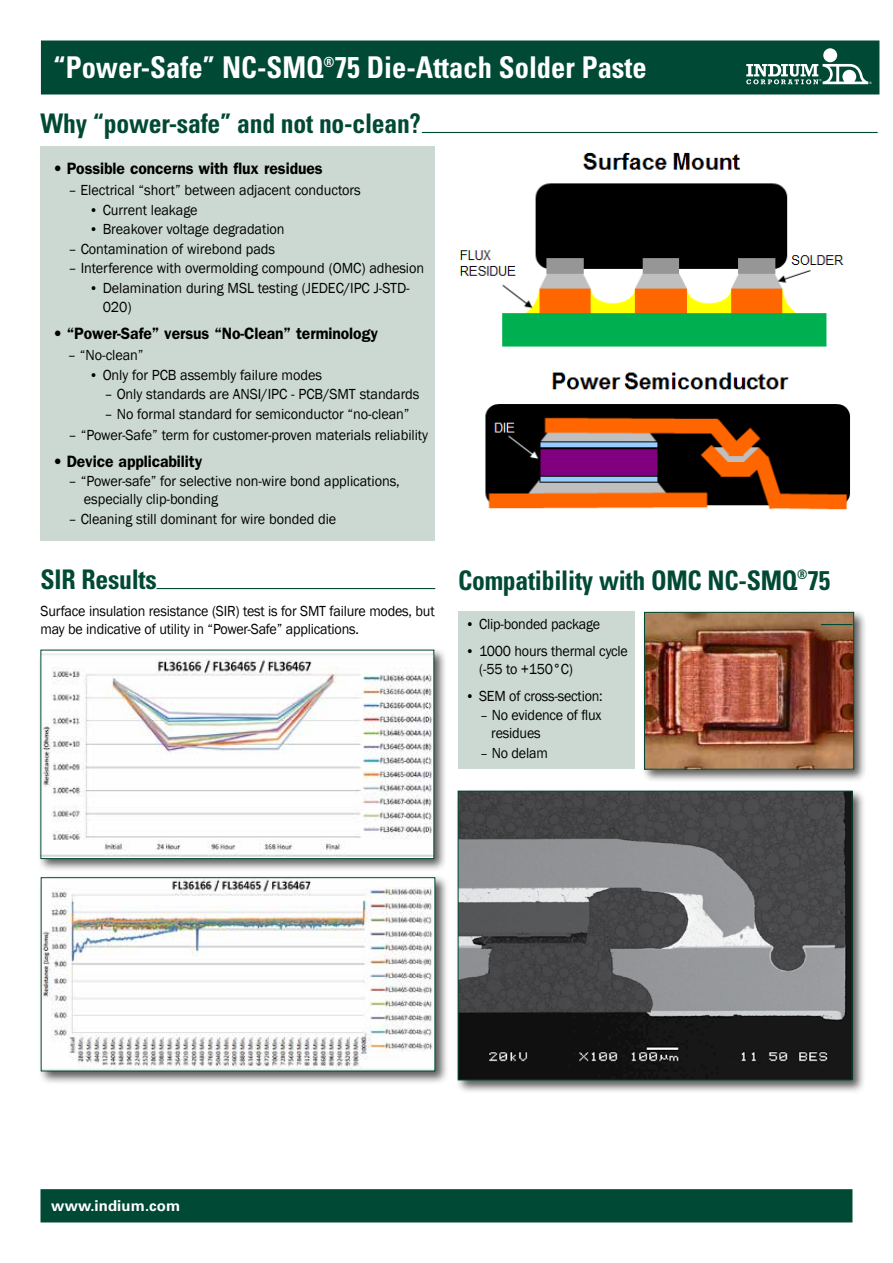
<style>
.page{position:relative;width:893px;height:1263px;background:#fff}
.page>*{position:absolute;margin:0;border:0;box-sizing:border-box;transform-origin:0 0}
.t1{font:700 condensed 30px "Univers LT Std";color:#fff;scale:.95 1}
.t2{font:700 condensed 27px "Univers LT Std";letter-spacing:-.01em;color:#004934;scale:.95 1}
.t3{font:600 16.5px "Franklin Gothic";letter-spacing:-.005em;color:#000;scale:.95 1}
.t4{font:15px/19.5px "Franklin Gothic";letter-spacing:-.005em;color:#000;scale:.95 1}
.t5{font:15px/18px "Franklin Gothic";letter-spacing:-.005em;color:#000;scale:.94 1}
.t6{font:700 15px "Univers LT Std";letter-spacing:.005em;color:#fff}
.s1{font-size:14.25px}
</style>
<div class="page">
<div style="left:458px;top:611px;width:177px;height:158px;background:#cbd9d2"></div>
<div style="left:41px;top:146px;width:394px;height:394px;background:#cbd9d2"></div>
<div style="left:41px;top:40px;width:838px;height:54px;background:#004934;border:2px solid #004934"></div>
<hr style="left:422px;top:132px;width:456px;height:1px;background:#004934">
<div style="left:40px;top:1189px;width:812px;height:33px;background:#004934;border:2px solid #004934"></div>
<div style="left:823px;top:48px;width:14px;height:14px;background:#fff;border-radius:50%"></div>
<svg style="left:746px;top:64px;width:126px;height:20px"></svg>
<img style="left:485px;top:372px;width:365px;height:138px">
<hr style="left:157px;top:588px;width:278px;height:1px;background:#004934">
<div style="left:38px;top:647px;width:409px;height:225px;background:#000;opacity:.65"></div>
<img style="left:43px;top:652px;width:389px;height:205px">
<div style="left:41px;top:650px;width:393px;height:209px;border:1px solid #004934"></div>
<div style="left:38px;top:874px;width:411px;height:211px;background:#000;opacity:.65"></div>
<img style="left:43px;top:879px;width:390px;height:190px">
<div style="left:41px;top:877px;width:394px;height:194px;border:1px solid #004934"></div>
<div style="left:455px;top:788px;width:411px;height:306px;background:#000;opacity:.65"></div>
<img style="left:460px;top:793px;width:390px;height:285px">
<div style="left:458px;top:791px;width:394px;height:289px;border:1px solid #004934"></div>
<div style="left:641px;top:609px;width:226px;height:174px;background:#000;opacity:.65"></div>
<img style="left:646px;top:614px;width:206px;height:153px">
<div style="left:644px;top:612px;width:210px;height:157px;border:1px solid #004934"></div>
<img style="left:460px;top:152px;width:384px;height:195px">
<hr style="left:821px;top:624px;width:31px;height:1px;background:#004934">
<h1 class="t1" style="left:53px;top:48px;width:626px">“Power-Safe” NC-SMQ<sup>®</sup>75 Die-Attach Solder Paste</h1>
<h2 class="t2" style="left:41px;top:106px;width:402px">Why “power-safe” and not no-clean?</h2>
<p class="t3" style="left:53px;top:159px;width:285px">• Possible concerns with flux residues</p>
<p class="t4" style="left:68px;top:181px;width:309px">– Electrical “short” between adjacent conductors</p>
<p class="t4" style="left:89px;top:200px;width:116px"><span class="s1">•</span> Current leakage</p>
<p class="t4" style="left:89px;top:220px;width:207px"><span class="s1">•</span> Breakover voltage degradation</p>
<p class="t4" style="left:69px;top:239px;width:219px">– Contamination of wirebond pads</p>
<p class="t4" style="left:69px;top:259px;width:376px">– Interference with overmolding compound (OMC) adhesion</p>
<p class="t4" style="left:103px;top:278px;width:325px;text-indent:-13px"><span class="s1">•</span> Delamination during MSL testing (JEDEC/IPC J-STD-<br>020)</p>
<p class="t3" style="left:53px;top:324px;width:343px">• “Power-Safe” versus “No-Clean” terminology</p>
<p class="t4" style="left:68px;top:346px;width:81px">– “No-clean”</p>
<p class="t4" style="left:89px;top:365px;width:247px"><span class="s1">•</span> Only for PCB assembly failure modes</p>
<p class="t4" style="left:105px;top:385px;width:333px">– Only standards are ANSI/IPC - PCB/SMT standards</p>
<p class="t4" style="left:105px;top:404px;width:323px">– No formal standard for semiconductor “no-clean”</p>
<p class="t4" style="left:69px;top:425px;width:380px">– “Power-Safe” term for customer-proven materials reliability</p>
<p class="t3" style="left:53px;top:451px;width:159px">• Device applicability</p>
<p class="t4" style="left:84px;top:472px;width:334px;line-height:18px;text-indent:-15px">– “Power-safe” for selective non-wire bond applications, especially clip-bonding</p>
<p class="t4" style="left:69px;top:509px;width:283px">– Cleaning still dominant for wire bonded die</p>
<h2 class="t2" style="left:41px;top:563px;width:124px">SIR Results</h2>
<p class="t5" style="left:41px;top:602px;width:421px">Surface insulation resistance (SIR) test is for SMT failure modes, but may be indicative of utility in “Power-Safe” applications.</p>
<h2 class="t2" style="left:458px;top:564px;width:393px">Compatibility with OMC NC-SMQ<sup>®</sup>75</h2>
<p class="t5" style="left:466px;top:615px;width:145px"><span class="s1">•</span> Clip-bonded package</p>
<p class="t5" style="left:479px;top:642px;width:160px;text-indent:-14px"><span class="s1">•</span> 1000 hours thermal cycle (-55 to +150°C)</p>
<p class="t5" style="left:466px;top:687px;width:147px"><span class="s1">•</span> SEM of cross-section:</p>
<p class="t5" style="left:491px;top:707px;width:119px;text-indent:-11px"><span class="s1">–</span> No evidence of flux residues</p>
<p class="t5" style="left:480px;top:744px;width:73px"><span class="s1">–</span> No delam</p>
<p class="t6" style="left:51px;top:1197px;width:130px">www.indium.com</p>
</div>
